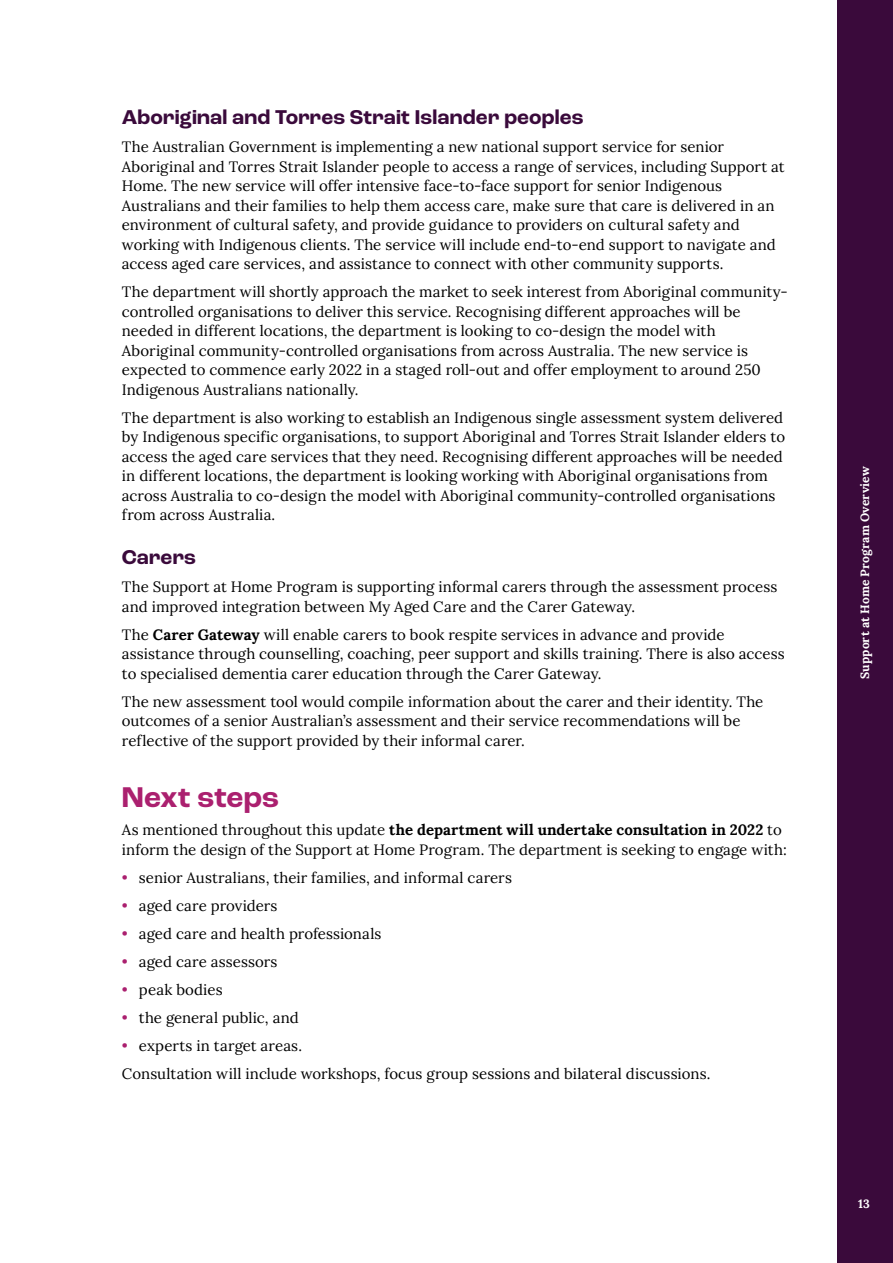
<style>
.page{position:relative;width:893px;height:1263px;background:#fff}
.page>*{position:absolute;margin:0;border:0;box-sizing:border-box;transform-origin:0 0}
.Heading_1{font:700 30px "Roc Grotesk";color:#ab206f}
.Heading_2{font:700 21px "Roc Grotesk";letter-spacing:.005em;color:#3a0a3b}
.Body_1{font:15px/19.5px "Lora";letter-spacing:.005em;color:#000}
.t1{font:700 12px "Lora";letter-spacing:.01em;color:#fff}
.s1{font-weight:700}
.s2{color:#ab206f}
</style>
<div class="page">
<div style="left:838px;top:0;width:55px;height:1263px;background:#3a0a3b"></div>
<h3 class="Heading_2" style="left:122px;top:104px;width:463px">Aboriginal and Torres Strait Islander peoples</h3>
<p class="Body_1" style="left:122px;top:136px;width:664px">The Australian Government is implementing a new national support service for senior Aboriginal and Torres Strait Islander people to access a range of services, including Support at Home. The new service will offer intensive face-to-face support for senior Indigenous Australians and their families to help them access care, make sure that care is delivered in an environment of cultural safety, and provide guidance to providers on cultural safety and working with Indigenous clients. The service will include end-to-end support to navigate and access aged care services, and assistance to connect with other community supports.</p>
<p class="Body_1" style="left:122px;top:281px;width:667px">The department will shortly approach the market to seek interest from Aboriginal community&shy;controlled organisations to deliver this service. Recognising different approaches will be needed in different locations, the department is looking to co-design the model with Aboriginal community-controlled organisations from across Australia. The new service is expected to commence early 2022 in a staged roll-out and offer employment to around 250<br>Indigenous Australians nationally.</p>
<p class="Body_1" style="left:122px;top:407px;width:665px">The department is also working to establish an Indigenous single assessment system delivered by Indigenous specific organisations, to support Aboriginal and Torres Strait Islander elders to access the aged care services that they need. Recognising different approaches will be needed in different locations, the department is looking working with Aboriginal organisations from across Australia to co-design the model with Aboriginal community-controlled organisations from across Australia.</p>
<h3 class="Heading_2" style="left:122px;top:544px;width:76px">Carers</h3>
<p class="Body_1" style="left:122px;top:576px;width:657px">The Support at Home Program is supporting informal carers through the assessment process and improved integration between My Aged Care and the Carer Gateway.</p>
<p class="Body_1" style="left:122px;top:624px;width:664px">The <span class="s1">Carer Gateway</span> will enable carers to book respite services in advance and provide assistance through counselling, coaching, peer support and skills training. There is also access to specialised dementia carer education through the Carer Gateway.</p>
<p class="Body_1" style="left:122px;top:691px;width:643px">The new assessment tool would compile information about the carer and their identity. The outcomes of a senior Australian’s assessment and their service recommendations will be reflective of the support provided by their informal carer.</p>
<h2 class="Heading_1" style="left:122px;top:779px;width:159px">Next steps</h2>
<p class="Body_1" style="left:122px;top:819px;width:666px">As mentioned throughout this update <span class="s1">the department will undertake consultation in 2022</span> to inform the design of the Support at Home Program. The department is seeking to engage with:</p>
<p class="Body_1" style="left:122px;top:867px;width:392px"><span class="s2">•</span> senior Australians, their families, and informal carers</p>
<p class="Body_1" style="left:122px;top:895px;width:157px"><span class="s2">•</span> aged care providers</p>
<p class="Body_1" style="left:122px;top:923px;width:261px"><span class="s2">•</span> aged care and health professionals</p>
<p class="Body_1" style="left:122px;top:951px;width:157px"><span class="s2">•</span> aged care assessors</p>
<p class="Body_1" style="left:122px;top:979px;width:102px"><span class="s2">•</span> peak bodies</p>
<p class="Body_1" style="left:122px;top:1007px;width:178px"><span class="s2">•</span> the general public, and</p>
<p class="Body_1" style="left:122px;top:1035px;width:182px"><span class="s2">•</span> experts in target areas.</p>
<p class="Body_1" style="left:122px;top:1063px;width:590px">Consultation will include workshops, focus group sessions and bilateral discussions.</p>
<p class="t1" style="left:856px;top:679px;width:214px;rotate:-90deg">Support at Home Program Overview</p>
<p class="t1" style="left:858px;top:1194px;width:13px">13</p>
</div>
